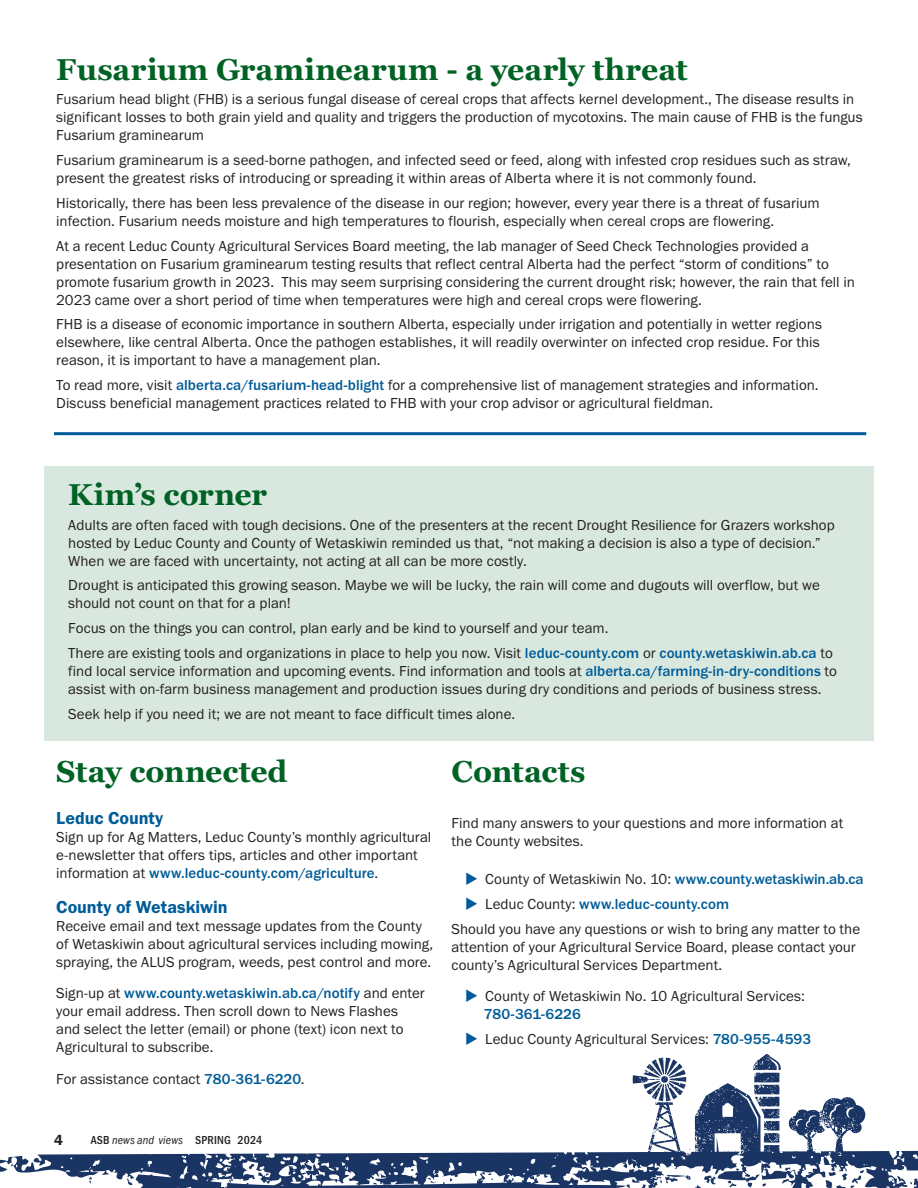
<style>
.page{position:relative;width:918px;height:1188px;background:#fff}
.page>*{position:absolute;margin:0;border:0;box-sizing:border-box;transform-origin:0 0}
.Headline{font:700 30px "Georgia Pro";letter-spacing:.005em;color:#006224}
.Subhead_1{font:18px "Franklin Gothic URW Dem";color:#005c98}
.Body_text{font:15px/18px "Franklin Gothic URW Boo";color:#231f20}
.Subhead_1-2{font:15px/18px "Franklin Gothic URW Boo";color:#231f20}
.t1{font:500 15px "Franklin Gothic URW";color:#005c98}
.Headline-2{font:15px/18px "Franklin Gothic URW Boo";color:#231f20}
.t2{font:15px "Franklin Gothic URW Dem";color:#231f20}
.t3{font:500 12px "Franklin Gothic URW Cond";letter-spacing:.015em;color:#231f20}
.s1{font-family:"Franklin Gothic URW";font-weight:500;color:#005c98}
.s2{font-family:"Franklin Gothic URW Boo";font-weight:400;color:#231f20}
.s3{font-family:"Franklin Gothic URW Con Boo Ita";font-weight:400}
</style>
<div class="page">
<div style="left:44px;top:466px;width:830px;height:274px;background:#d9e8de"></div>
<svg style="left:0;top:1054px;width:918px;height:134px"></svg>
<hr style="left:54px;top:432px;width:812px;height:3px;background:#005c98">
<p class="Headline" style="left:56px;top:52px;width:633px">Fusarium Graminearum - a yearly threat</p>
<p class="Body_text" style="left:56px;top:90px;width:808px">Fusarium head blight (FHB) is a serious fungal disease of cereal crops that affects kernel development., The disease results in significant losses to both grain yield and quality and triggers the production of mycotoxins. The main cause of FHB is the fungus<br>Fusarium graminearum</p>
<p class="Body_text" style="left:56px;top:151px;width:796px">Fusarium graminearum is a seed-borne pathogen, and infected seed or feed, along with infested crop residues such as straw, present the greatest risks of introducing or spreading it within areas of Alberta where it is not commonly found.</p>
<p class="Body_text" style="left:56px;top:194px;width:765px">Historically, there has been less prevalence of the disease in our region; however, every year there is a threat of fusarium infection. Fusarium needs moisture and high temperatures to flourish, especially when cereal crops are flowering.</p>
<p class="Body_text" style="left:56px;top:236px;width:800px">At a recent Leduc County Agricultural Services Board meeting, the lab manager of Seed Check Technologies provided a presentation on Fusarium graminearum testing results that reflect central Alberta had the perfect “storm of conditions” to promote fusarium growth in 2023. This may seem surprising considering the current drought risk; however, the rain that fell in 2023 came over a short period of time when temperatures were high and cereal crops were flowering.</p>
<p class="Body_text" style="left:56px;top:315px;width:767px">FHB is a disease of economic importance in southern Alberta, especially under irrigation and potentially in wetter regions elsewhere, like central Alberta. Once the pathogen establishes, it will readily overwinter on infected crop residue. For this reason, it is important to have a management plan.</p>
<p class="Body_text" style="left:56px;top:376px;width:764px">To read more, visit <span class="s1">alberta.ca/fusarium-head-blight</span> for a comprehensive list of management strategies and information.<br>Discuss beneficial management practices related to FHB with your crop advisor or agricultural fieldman.</p>
<p class="Headline" style="left:68px;top:477px;width:200px">Kim’s corner</p>
<p class="Body_text" style="left:68px;top:515px;width:768px">Adults are often faced with tough decisions. One of the presenters at the recent Drought Resilience for Grazers workshop hosted by Leduc County and County of Wetaskiwin reminded us that, “not making a decision is also a type of decision.”<br>When we are faced with uncertainty, not acting at all can be more costly.</p>
<p class="Body_text" style="left:68px;top:576px;width:753px">Drought is anticipated this growing season. Maybe we will be lucky, the rain will come and dugouts will overflow, but we should not count on that for a plan!</p>
<p class="Body_text" style="left:68px;top:619px;width:542px">Focus on the things you can control, plan early and be kind to yourself and your team.</p>
<p class="Body_text" style="left:68px;top:644px;width:770px">There are existing tools and organizations in place to help you now. Visit <span class="s1">leduc-county.com</span> or <span class="s1">county.wetaskiwin.ab.ca</span> to find local service information and upcoming events. Find information and tools at <span class="s1">alberta.ca/farming-in-dry-conditions</span> to assist with on-farm business management and production issues during dry conditions and periods of business stress.</p>
<p class="Body_text" style="left:68px;top:704px;width:448px">Seek help if you need it; we are not meant to face difficult times alone.</p>
<p class="Headline" style="left:56px;top:754px;width:233px">Stay connected</p>
<p class="Subhead_1" style="left:56px;top:807px;width:109px">Leduc County</p>
<p class="Subhead_1-2" style="left:56px;top:827px;width:377px">Sign up for Ag Matters, Leduc County’s monthly agricultural e-newsletter that offers tips, articles and other important information at <span class="s1">www.leduc-county.com/agriculture</span>.</p>
<p class="Subhead_1" style="left:56px;top:896px;width:173px">County of Wetaskiwin</p>
<p class="Subhead_1-2" style="left:56px;top:916px;width:378px">Receive email and text message updates from the County of Wetaskiwin about agricultural services including mowing, spraying, the ALUS program, weeds, pest control and more.</p>
<p class="Subhead_1-2" style="left:56px;top:984px;width:370px">Sign-up at <span class="s1">www.county.wetaskiwin.ab.ca/notify</span> and enter your email address. Then scroll down to News Flashes and select the letter (email) or phone (text) icon next to Agricultural to subscribe.</p>
<p class="Subhead_1-2" style="left:56px;top:1069px;width:250px">For assistance contact <span class="s1">780-361-6220</span>.</p>
<p class="Headline" style="left:452px;top:754px;width:135px">Contacts</p>
<p class="Headline-2" style="left:452px;top:814px;width:393px">Find many answers to your questions and more information at the County websites.</p>
<p class="t1" style="left:485px;top:870px;width:380px"><span class="s2">County of Wetaskiwin No. 10:</span> www.county.wetaskiwin.ab.ca</p>
<p class="t1" style="left:485px;top:895px;width:245px"><span class="s2">Leduc County:</span> www.leduc-county.com</p>
<p class="Body_text" style="left:452px;top:920px;width:410px">Should you have any questions or wish to bring any matter to the attention of your Agricultural Service Board, please contact your county’s Agricultural Services Department.</p>
<p class="Body_text" style="left:484px;top:987px;width:323px">County of Wetaskiwin No. 10 Agricultural Services:<br><span class="s1">780-361-6226</span></p>
<p class="Body_text" style="left:485px;top:1030px;width:327px">Leduc County Agricultural Services: <span class="s1">780-955-4593</span></p>
<p class="t2" style="left:54px;top:1130px;width:10px">4</p>
<p class="t3" style="left:91px;top:1131px;width:173px">ASB <span class="s3">news and views</span> SPRING 2024</p>
</div>
